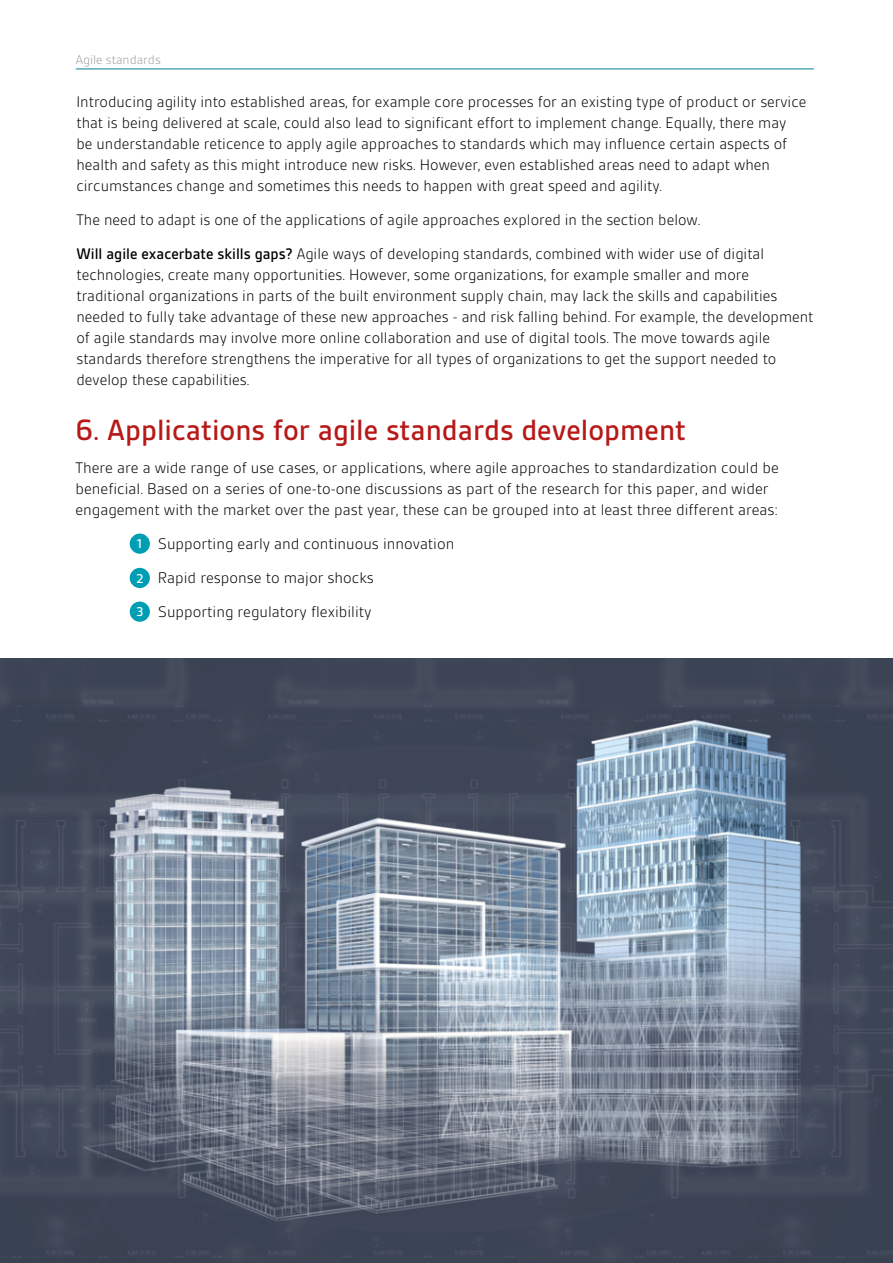
<style>
.page{position:relative;width:893px;height:1263px;background:#fff}
.page>*{position:absolute;margin:0;border:0;box-sizing:border-box;transform-origin:0 0}
.t1{font:500 31.5px "BSI Gesta";color:#b71918}
.t2{font:300 16.5px/21px "BSI Gesta";color:#000}
.t3{font:500 13.8px "BSI Gesta";color:#fff}
.t4{font:300 13.5px "BSI Gesta";color:#9d9d9c}
.s1{font-weight:500}
.s2{font-weight:700;color:#e42313}
</style>
<div class="page">
<hr style="left:76px;top:69px;width:738px;height:1px;background:#007f92">
<div style="left:130px;top:534px;width:20px;height:20px;background:#009eb5;border-radius:50%"></div>
<div style="left:130px;top:568px;width:20px;height:20px;background:#009eb5;border-radius:50%"></div>
<div style="left:130px;top:602px;width:20px;height:20px;background:#009eb5;border-radius:50%"></div>
<img style="left:0;top:659px;width:893px;height:604px">
<p class="t4" style="left:76px;top:53px;width:86px">Agile standards</p>
<p class="t2" style="left:76px;top:91px;width:731px">Introducing agility into established areas, for example core processes for an existing type of product or service that is being delivered at scale, could also lead to significant effort to implement change. Equally, there may be understandable reticence to apply agile approaches to standards which may influence certain aspects of health and safety as this might introduce new risks. However, even established areas need to adapt when circumstances change and sometimes this needs to happen with great speed and agility.</p>
<p class="t2" style="left:76px;top:203px;width:689px;line-height:33.8px">The need to adapt is one of the applications of agile approaches explored in the section below.<br><span class="s1">Will agile exacerbate skills gaps?</span> Agile ways of developing standards, combined with wider use of digital</p>
<p class="t2" style="left:76px;top:264px;width:738px">technologies, create many opportunities. However, some organizations, for example smaller and more traditional organizations in parts of the built environment supply chain, may lack the skills and capabilities needed to fully take advantage of these new approaches - and risk falling behind. For example, the development of agile standards may involve more online collaboration and use of digital tools. The move towards agile standards therefore strengthens the imperative for all types of organizations to get the support needed to develop these capabilities.</p>
<h1 class="t1" style="left:75px;top:414px;width:612px">6. Applications for agile standards development</h1>
<p class="t2" style="left:75px;top:458px;width:705px">There are a wide range of use cases, or applications, where agile approaches to standardization could be beneficial. Based on a series of one-to-one discussions as part of the research for this paper, and wider engagement with the market over the past year, these can be grouped into at least three different areas:</p>
<p class="t2" style="left:139px;top:533px;width:317px"><span class="s2">•</span> Supporting early and continuous innovation</p>
<p class="t2" style="left:139px;top:567px;width:236px"><span class="s2">•</span> Rapid response to major shocks</p>
<p class="t2" style="left:139px;top:601px;width:234px"><span class="s2">•</span> Supporting regulatory flexibility</p>
<p class="t3" style="left:137px;top:537px;width:7px">1</p>
<p class="t3" style="left:136px;top:571px;width:9px">2</p>
<p class="t3" style="left:136px;top:605px;width:8px">3</p>
</div>
